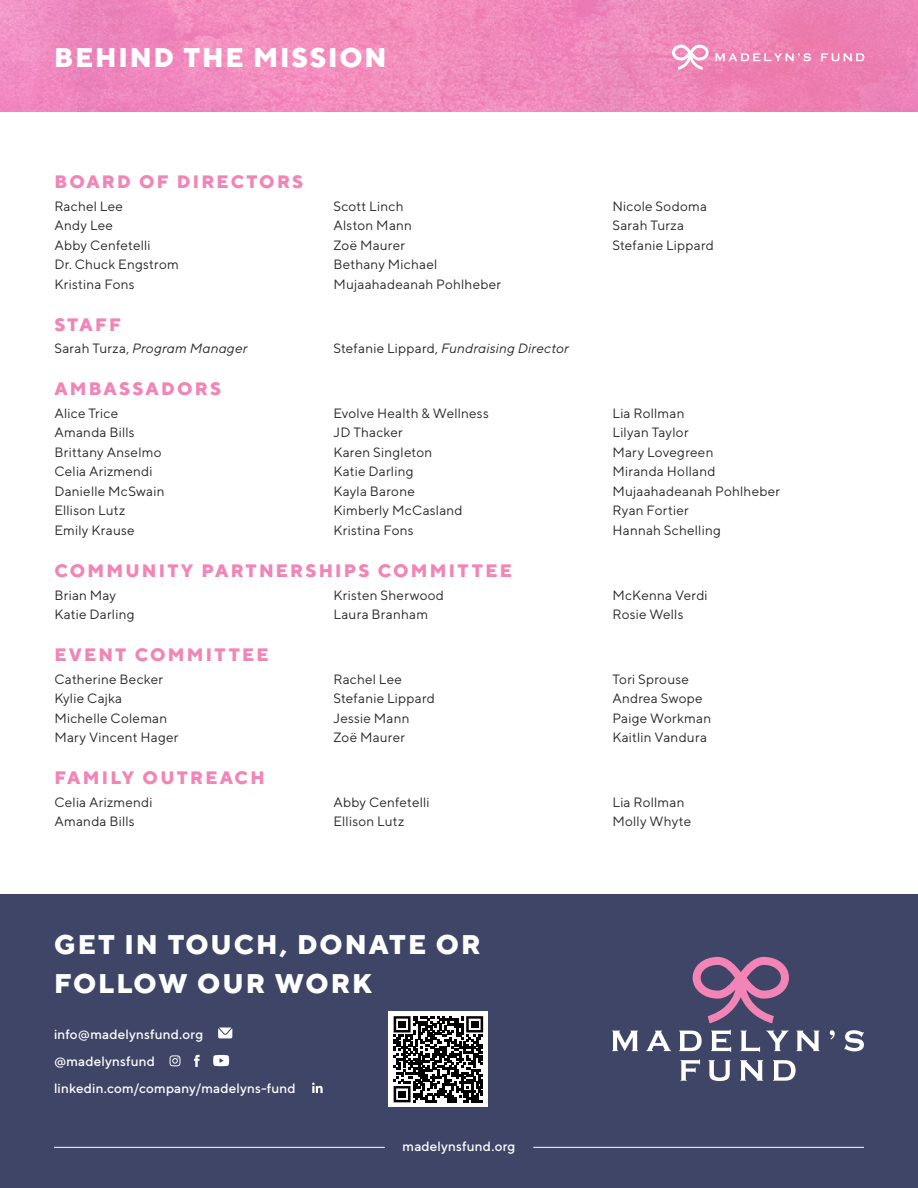
<style>
.page{position:relative;width:918px;height:1188px;background:#fff}
.page>*{position:absolute;margin:0;border:0;box-sizing:border-box;transform-origin:0 0}
.t1{font:800 27px/39px "TT Norms";letter-spacing:.07em;color:#fff}
.t2{font:800 18px "TT Norms";letter-spacing:.125em;color:#f285b6}
.t3{font:13.5px/19.5px "TT Norms";letter-spacing:.015em;color:#292829}
.t4{font:500 13.5px/27px "TT Norms";letter-spacing:.01em;color:#fff}
.t5{font:italic 13.5px "TT Norms";letter-spacing:.015em;color:#292829}
.s1{font-style:normal}
</style>
<div class="page">
<img style="left:0;top:0;width:918px;height:111px">
<div style="left:0;top:894px;width:918px;height:294px;background:#3e4567"></div>
<div style="left:389px;top:1012px;width:99px;height:95px;background:#fff"></div>
<svg style="left:394px;top:1016px;width:89px;height:86px"></svg>
<div style="left:398px;top:1021px;width:8px;height:7px;background:#000"></div>
<div style="left:471px;top:1021px;width:7px;height:7px;background:#000"></div>
<div style="left:398px;top:1091px;width:8px;height:7px;background:#000"></div>
<svg style="left:612px;top:1030px;width:252px;height:51px"></svg>
<svg style="left:693px;top:957px;width:96px;height:66px"></svg>
<svg style="left:715px;top:53px;width:149px;height:9px"></svg>
<svg style="left:672px;top:45px;width:37px;height:25px"></svg>
<svg style="left:213px;top:1055px;width:16px;height:11px"></svg>
<svg style="left:170px;top:1055px;width:10px;height:11px"></svg>
<svg style="left:194px;top:1055px;width:6px;height:12px"></svg>
<svg style="left:218px;top:1028px;width:14px;height:10px"></svg>
<svg style="left:312px;top:1083px;width:11px;height:10px"></svg>
<hr style="left:54px;top:1147px;width:331px;height:1px;background:#fff">
<hr style="left:533px;top:1147px;width:331px;height:1px;background:#fff">
<h1 class="t1" style="left:54px;top:37px;width:334px">BEHIND THE MISSION</h1>
<h2 class="t2" style="left:54px;top:170px;width:250px">BOARD OF DIRECTORS</h2>
<p class="t3" style="left:54px;top:196px;width:126px">Rachel Lee<br>Andy Lee<br>Abby Cenfetelli<br>Dr. Chuck Engstrom<br>Kristina Fons</p>
<p class="t3" style="left:333px;top:196px;width:169px">Scott Linch<br>Alston Mann<br>Zoë Maurer<br>Bethany Michael<br>Mujaahadeanah Pohlheber</p>
<p class="t3" style="left:612px;top:196px;width:103px">Nicole Sodoma<br>Sarah Turza<br>Stefanie Lippard</p>
<h2 class="t2" style="left:54px;top:313px;width:68px">STAFF</h2>
<p class="t5" style="left:54px;top:340px;width:194px"><span class="s1">Sarah Turza,</span> Program Manager</p>
<p class="t5" style="left:333px;top:340px;width:237px"><span class="s1">Stefanie Lippard,</span> Fundraising Director</p>
<h2 class="t2" style="left:54px;top:377px;width:168px">AMBASSADORS</h2>
<p class="t3" style="left:54px;top:403px;width:112px">Alice Trice<br>Amanda Bills<br>Brittany Anselmo<br>Celia Arizmendi<br>Danielle McSwain<br>Ellison Lutz<br>Emily Krause</p>
<p class="t3" style="left:333px;top:403px;width:157px">Evolve Health &amp; Wellness<br>JD Thacker<br>Karen Singleton<br>Katie Darling<br>Kayla Barone<br>Kimberly McCasland<br>Kristina Fons</p>
<p class="t3" style="left:612px;top:403px;width:169px">Lia Rollman<br>Lilyan Taylor<br>Mary Lovegreen<br>Miranda Holland<br>Mujaahadeanah Pohlheber<br>Ryan Fortier<br>Hannah Schelling</p>
<h2 class="t2" style="left:54px;top:559px;width:459px">COMMUNITY PARTNERSHIPS COMMITTEE</h2>
<p class="t3" style="left:54px;top:585px;width:82px">Brian May<br>Katie Darling</p>
<p class="t3" style="left:333px;top:585px;width:112px">Kristen Sherwood<br>Laura Branham</p>
<p class="t3" style="left:612px;top:585px;width:97px">McKenna Verdi<br>Rosie Wells</p>
<h2 class="t2" style="left:54px;top:643px;width:216px">EVENT COMMITTEE</h2>
<p class="t3" style="left:54px;top:669px;width:126px">Catherine Becker<br>Kylie Cajka<br>Michelle Coleman<br>Mary Vincent Hager</p>
<p class="t3" style="left:333px;top:669px;width:103px">Rachel Lee<br>Stefanie Lippard<br>Jessie Mann<br>Zoë Maurer</p>
<p class="t3" style="left:612px;top:669px;width:100px">Tori Sprouse<br>Andrea Swope<br>Paige Workman<br>Kaitlin Vandura</p>
<h2 class="t2" style="left:54px;top:766px;width:212px">FAMILY OUTREACH</h2>
<p class="t3" style="left:54px;top:792px;width:100px">Celia Arizmendi<br>Amanda Bills</p>
<p class="t3" style="left:333px;top:792px;width:98px">Abby Cenfetelli<br>Ellison Lutz</p>
<p class="t3" style="left:612px;top:792px;width:80px">Lia Rollman<br>Molly Whyte</p>
<h1 class="t1" style="left:54px;top:925px;width:428px">GET IN TOUCH, DONATE OR<br>FOLLOW OUR WORK</h1>
<p class="t4" style="left:54px;top:1021px;width:243px">info@madelynsfund.org @madelynsfund linkedin.com/company/madelyns-fund</p>
<p class="t4" style="left:403px;top:1133px;width:114px">madelynsfund.org</p>
</div>
